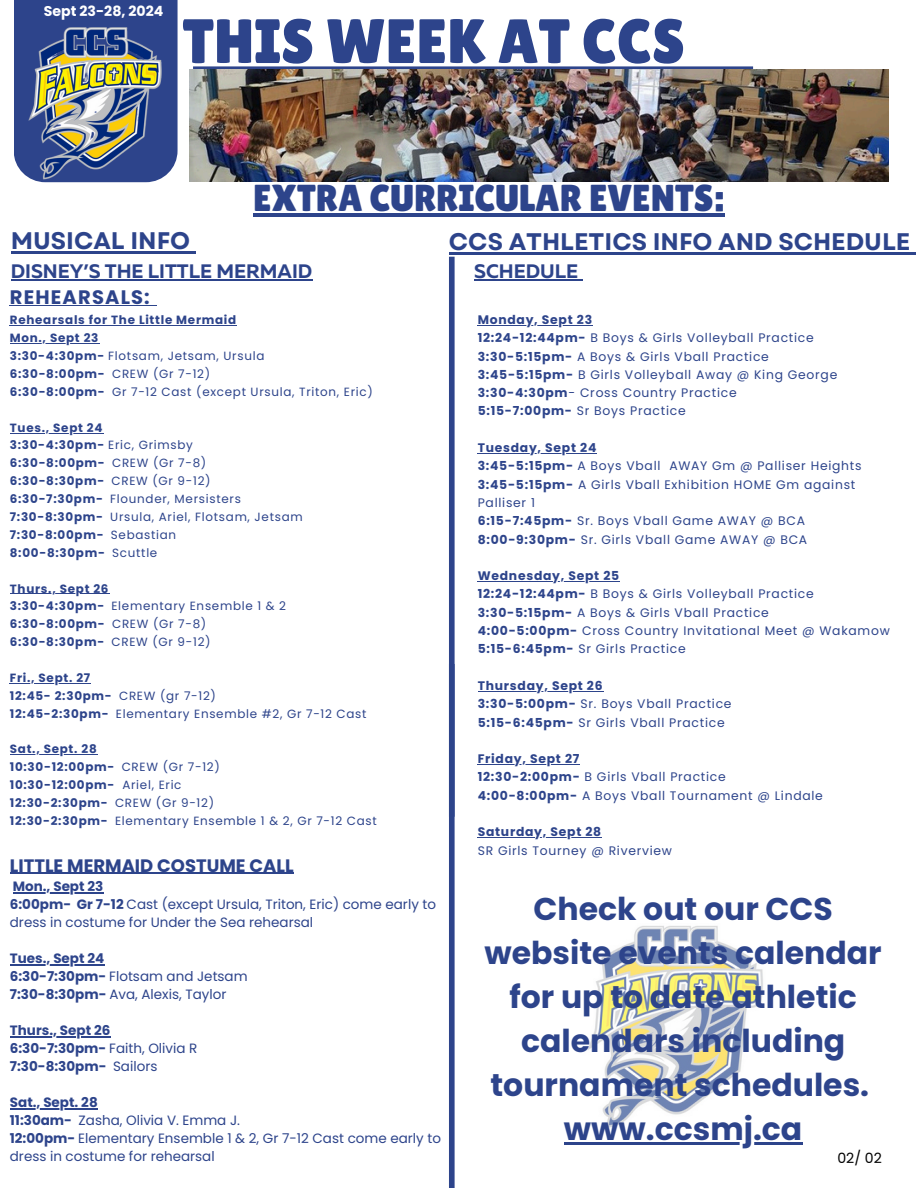
<style>
.page{position:relative;width:918px;height:1188px;background:#fff}
.page>*{position:absolute;margin:0;border:0;box-sizing:border-box;transform-origin:0 0}
.t1{font:62.55px "Lilita One";color:#2d448b}
.t2{font:37.5px "Lilita One";color:#2d448b}
.t3{font:700 31.5px/43.8px "Poppins";color:#2d448b;text-align:center}
.t4{font:700 24px "Garet";color:#2d448b}
.t5{font:700 19.5px "Muller";color:#2d448b}
.t6{font:700 19.5px "Poppins";letter-spacing:.06em;color:#2d448b}
.t7{font:700 18px "Poppins";color:#2d448b}
.t8{font:700 14.1px "Poppins";color:#fff}
.t9{font:14.1px "Poppins";color:#000}
.t10{font:13.5px/18px "Poppins";color:#2d448b}
.t11{font:700 13.5px/18px "Poppins";color:#2d448b}
.t12{font:12.3px/18.3px "Poppins";letter-spacing:.06em;color:#2d448b}
.t13{font:700 12.3px "Poppins";letter-spacing:.06em;color:#2d448b}
.t14{font:700 11.85px/17.9px "Poppins";letter-spacing:.06em;color:#2d448b}
.t15{font:11.85px/17.9px "Poppins";letter-spacing:.06em;color:#2d448b}
.s1{font-weight:400}
.s2{font-weight:700}
</style>
<div class="page">
<div style="left:14px;top:0;width:164px;height:177px;background:#2d448b"></div>
<div style="left:193px;top:66px;width:560px;height:6px;background:#2d448b"></div>
<img style="left:25px;top:26px;width:138px;height:156px">
<div style="left:449px;top:257px;width:6px;height:560px;background:#2d448b"></div>
<img style="left:190px;top:69px;width:698px;height:113px">
<hr style="left:10px;top:305px;width:141px;height:1px;background:#2d448b">
<hr style="left:10px;top:325px;width:227px;height:1px;background:#2d448b">
<hr style="left:10px;top:343px;width:89px;height:1px;background:#2d448b">
<hr style="left:10px;top:433px;width:93px;height:1px;background:#2d448b">
<hr style="left:10px;top:593px;width:99px;height:1px;background:#2d448b">
<hr style="left:10px;top:683px;width:81px;height:1px;background:#2d448b">
<hr style="left:10px;top:754px;width:87px;height:1px;background:#2d448b">
<div style="left:449px;top:664px;width:6px;height:524px;background:#2d448b"></div>
<img style="left:587px;top:926px;width:176px;height:202px">
<hr style="left:564px;top:1142px;width:238px;height:2px;background:#2d448b">
<hr style="left:478px;top:325px;width:115px;height:1px;background:#2d448b">
<hr style="left:478px;top:453px;width:119px;height:1px;background:#2d448b">
<hr style="left:478px;top:581px;width:142px;height:1px;background:#2d448b">
<hr style="left:478px;top:691px;width:125px;height:1px;background:#2d448b">
<hr style="left:478px;top:764px;width:102px;height:1px;background:#2d448b">
<hr style="left:478px;top:837px;width:124px;height:1px;background:#2d448b">
<hr style="left:449px;top:252px;width:461px;height:3px;background:#2d448b">
<svg style="left:910px;top:252px;width:6px;height:3px"></svg>
<hr style="left:11px;top:279px;width:301px;height:1px;background:#2d448b">
<hr style="left:253px;top:213px;width:471px;height:4px;background:#2d448b">
<hr style="left:11px;top:251px;width:179px;height:2px;background:#2d448b">
<svg style="left:190px;top:251px;width:6px;height:2px"></svg>
<hr style="left:10px;top:873px;width:284px;height:1px;background:#2d448b">
<hr style="left:13px;top:892px;width:90px;height:1px;background:#2d448b">
<hr style="left:10px;top:964px;width:94px;height:1px;background:#2d448b">
<hr style="left:10px;top:1036px;width:100px;height:1px;background:#2d448b">
<hr style="left:10px;top:1108px;width:88px;height:1px;background:#2d448b">
<hr style="left:474px;top:279px;width:104px;height:2px;background:#2d448b">
<p class="t8" style="left:44px;top:1px;width:121px">Sept 23-28, 2024</p>
<p class="t1" style="left:183px;top:5px;width:504px">THIS WEEK AT CCS</p>
<p class="t2" style="left:253px;top:176px;width:473px">EXTRA CURRICULAR EVENTS:</p>
<h3 class="t4" style="left:11px;top:223px;width:181px">MUSICAL INFO</h3>
<p class="t5" style="left:11px;top:263px;width:303px">DISNEY’S THE LITTLE MERMAID</p>
<h3 class="t6" style="left:10px;top:284px;width:141px">REHEARSALS:</h3>
<p class="t14" style="left:10px;top:311px;width:365px">Rehearsals for The Little Mermaid<br>Mon., Sept 23<br>3:30-4:30pm- <span class="s1">Flotsam, Jetsam, Ursula<br></span>6:30-8:00pm- <span class="s1">CREW (Gr 7-12)<br></span>6:30-8:00pm- <span class="s1">Gr 7-12 Cast (except Ursula, Triton, Eric)</span></p>
<p class="t15" style="left:10px;top:419px;width:294px"><span class="s2">Tues., Sept 24<br>3:30-4:30pm-</span> Eric, Grimsby<br><span class="s2">6:30-8:00pm-</span> CREW (Gr 7-8)<br><span class="s2">6:30-8:30pm-</span> CREW (Gr 9-12)<br><span class="s2">6:30-7:30pm-</span> Flounder, Mersisters<br><span class="s2">7:30-8:30pm-</span> Ursula, Ariel, Flotsam, Jetsam<br><span class="s2">7:30-8:00pm-</span> Sebastian<br><span class="s2">8:00-8:30pm-</span> Scuttle</p>
<p class="t14" style="left:10px;top:579px;width:278px">Thurs., Sept 26<br>3:30-4:30pm- <span class="s1">Elementary Ensemble 1 &amp; 2<br></span>6:30-8:00pm- <span class="s1">CREW (Gr 7-8)<br></span>6:30-8:30pm- <span class="s1">CREW (Gr 9-12)</span></p>
<p class="t15" style="left:10px;top:669px;width:358px"><span class="s2">Fri., Sept. 27<br>12:45- 2:30pm-</span> CREW (gr 7-12)<br><span class="s2">12:45-2:30pm-</span> Elementary Ensemble #2, Gr 7-12 Cast</p>
<p class="t14" style="left:10px;top:740px;width:369px">Sat., Sept. 28<br>10:30-12:00pm- <span class="s1">CREW (Gr 7-12)<br></span>10:30-12:00pm- <span class="s1">Ariel, Eric<br></span>12:30-2:30pm- <span class="s1">CREW (Gr 9-12)<br></span>12:30-2:30pm- <span class="s1">Elementary Ensemble 1 &amp; 2, Gr 7-12 Cast</span></p>
<h3 class="t7" style="left:10px;top:853px;width:285px">LITTLE MERMAID COSTUME CALL</h3>
<p class="t10" style="left:10px;top:877px;width:428px"><span class="s2">Mon., Sept 23<br>6:00pm- Gr 7-12</span> Cast (except Ursula, Triton, Eric) come early to dress in costume for Under the Sea rehearsal</p>
<p class="t11" style="left:10px;top:949px;width:239px">Tues., Sept 24<br>6:30-7:30pm- <span class="s1">Flotsam and Jetsam<br></span>7:30-8:30pm- <span class="s1">Ava, Alexis, Taylor</span></p>
<p class="t11" style="left:10px;top:1021px;width:189px">Thurs., Sept 26<br>6:30-7:30pm- <span class="s1">Faith, Olivia R<br></span>7:30-8:30pm- <span class="s1">Sailors</span></p>
<p class="t10" style="left:10px;top:1093px;width:433px"><span class="s2">Sat., Sept. 28<br>11:30am-</span> Zasha, Olivia V. Emma J.<br><span class="s2">12:00pm-</span> Elementary Ensemble 1 &amp; 2, Gr 7-12 Cast come early to dress in costume for rehearsal</p>
<p class="t4" style="left:449px;top:224px;width:463px">CCS ATHLETICS INFO AND SCHEDULE</p>
<p class="t5" style="left:474px;top:263px;width:106px">SCHEDULE</p>
<h4 class="t13" style="left:478px;top:311px;width:116px">Monday, Sept 23</h4>
<h4 class="t12" style="left:478px;top:329px;width:338px"><span class="s2">12:24-12:44pm-</span> B Boys &amp; Girls Volleyball Practice</h4>
<h5 class="t12" style="left:478px;top:347px;width:293px"><span class="s2">3:30-5:15pm-</span> A Boys &amp; Girls Vball Practice</h5>
<h5 class="t12" style="left:478px;top:365px;width:361px"><span class="s2">3:45-5:15pm-</span> B Girls Volleyball Away @ King George</h5>
<p class="t12" style="left:478px;top:384px;width:261px"><span class="s2">3:30-4:30pm</span>- Cross Country Practice</p>
<p class="t12" style="left:478px;top:402px;width:209px"><span class="s2">5:15-7:00pm-</span> Sr Boys Practice</p>
<p class="t13" style="left:478px;top:439px;width:120px">Tuesday, Sept 24</p>
<p class="t12" style="left:478px;top:457px;width:385px"><span class="s2">3:45-5:15pm-</span> A Boys Vball AWAY Gm @ Palliser Heights</p>
<p class="t12" style="left:478px;top:475px;width:379px"><span class="s2">3:45-5:15pm-</span> A Girls Vball Exhibition HOME Gm against<br>Palliser 1</p>
<p class="t12" style="left:478px;top:512px;width:329px"><span class="s2">6:15-7:45pm-</span> Sr. Boys Vball Game AWAY @ BCA</p>
<p class="t12" style="left:478px;top:530px;width:331px"><span class="s2">8:00-9:30pm-</span> Sr. Girls Vball Game AWAY @ BCA</p>
<p class="t13" style="left:478px;top:567px;width:143px">Wednesday, Sept 25</p>
<p class="t12" style="left:478px;top:585px;width:338px"><span class="s2">12:24-12:44pm-</span> B Boys &amp; Girls Volleyball Practice</p>
<p class="t12" style="left:478px;top:603px;width:293px"><span class="s2">3:30-5:15pm-</span> A Boys &amp; Girls Vball Practice</p>
<p class="t12" style="left:478px;top:622px;width:414px"><span class="s2">4:00-5:00pm-</span> Cross Country Invitational Meet @ Wakamow</p>
<p class="t12" style="left:478px;top:640px;width:210px"><span class="s2">5:15-6:45pm-</span> Sr Girls Practice</p>
<p class="t13" style="left:478px;top:677px;width:126px">Thursday, Sept 26</p>
<p class="t12" style="left:478px;top:695px;width:255px"><span class="s2">3:30-5:00pm-</span> Sr. Boys Vball Practice</p>
<p class="t12" style="left:478px;top:713px;width:248px"><span class="s2">5:15-6:45pm-</span> Sr Girls Vball Practice</p>
<p class="t13" style="left:478px;top:750px;width:103px">Friday, Sept 27</p>
<p class="t12" style="left:478px;top:768px;width:250px"><span class="s2">12:30-2:00pm-</span> B Girls Vball Practice</p>
<p class="t12" style="left:478px;top:786px;width:347px"><span class="s2">4:00-8:00pm-</span> A Boys Vball Tournament @ Lindale</p>
<p class="t13" style="left:478px;top:823px;width:125px">Saturday, Sept 28</p>
<p class="t12" style="left:478px;top:841px;width:196px">SR Girls Tourney @ Riverview</p>
<h1 class="t3" style="left:485px;top:887px;width:399px">Check out our CCS website events calendar for up to date athletic calendars including tournament schedules.</h1>
<h2 class="t3" style="left:564px;top:1107px;width:240px">www.ccsmj.ca</h2>
<p class="t9" style="left:837px;top:1148px;width:46px">02/ 02</p>
</div>
